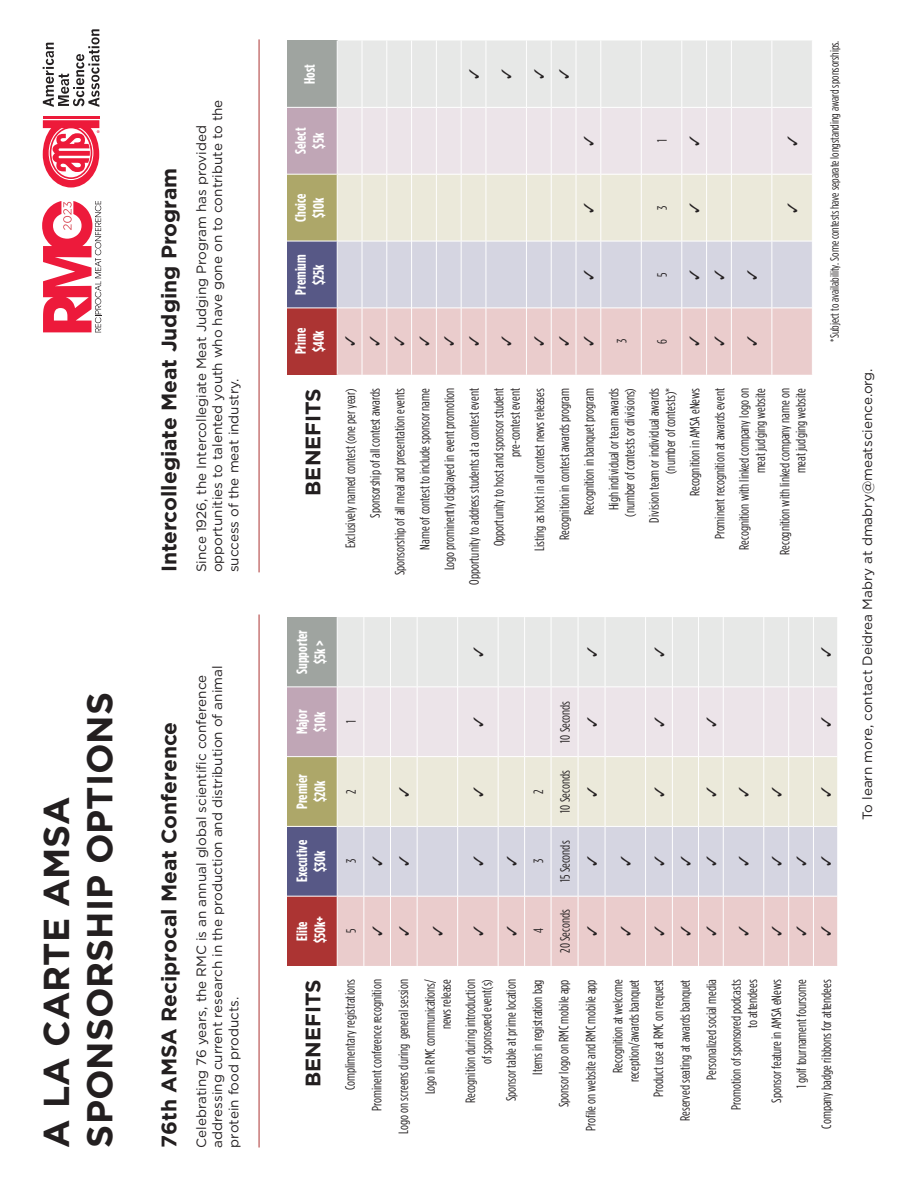
<style>
.page{position:relative;width:918px;height:1188px;background:#fff}
.page>*{position:absolute;margin:0;border:0;box-sizing:border-box;transform-origin:0 0}
.t1{font:700 36px/43.2px "Gotham";color:#231f20}
.t2{font:700 21px "Gotham";color:#231f20}
.t3{font:700 15px/18px "Gotham Condensed";color:#fff}
.t4{font:13.5px/16.2px "Gotham Condensed";color:#231f20;text-align:right}
.t5{font:13.5px/16.2px "Gotham";color:#231f20}
.t6{font:12px "Gotham Condensed";color:#231f20}
</style>
<div class="page">
<div style="left:287px;top:896px;width:50px;height:70px;background:#ac3433"></div>
<div style="left:287px;top:826px;width:50px;height:70px;background:#575886"></div>
<div style="left:287px;top:757px;width:50px;height:69px;background:#ada769"></div>
<div style="left:287px;top:687px;width:50px;height:70px;background:#c0a6b6"></div>
<div style="left:287px;top:617px;width:50px;height:70px;background:#9fa4a0"></div>
<hr style="left:287px;top:896px;width:50px;height:1px;background:#fff">
<hr style="left:287px;top:826px;width:50px;height:1px;background:#fff">
<hr style="left:287px;top:756px;width:50px;height:1px;background:#fff">
<hr style="left:287px;top:686px;width:50px;height:1px;background:#fff">
<hr style="left:259px;top:615px;width:1px;height:533px;background:#ac3433">
<hr style="left:259px;top:39px;width:1px;height:533px;background:#ac3433">
<div style="left:287px;top:308px;width:50px;height:67px;background:#ac3433"></div>
<div style="left:287px;top:241px;width:50px;height:67px;background:#575886"></div>
<div style="left:287px;top:174px;width:50px;height:67px;background:#ada769"></div>
<div style="left:287px;top:107px;width:50px;height:67px;background:#c0a6b6"></div>
<div style="left:287px;top:40px;width:50px;height:67px;background:#9fa4a0"></div>
<hr style="left:287px;top:308px;width:50px;height:1px;background:#fff">
<hr style="left:287px;top:241px;width:50px;height:1px;background:#fff">
<hr style="left:287px;top:174px;width:50px;height:1px;background:#fff">
<hr style="left:287px;top:107px;width:50px;height:1px;background:#fff">
<svg style="left:42px;top:201px;width:59px;height:131px"></svg>
<svg style="left:43px;top:29px;width:57px;height:78px"></svg>
<hr style="left:43px;top:116px;width:56px;height:3px;background:#ed1a3a">
<svg style="left:43px;top:120px;width:57px;height:68px"></svg>
<svg style="left:337px;top:617px;width:501px;height:349px;background:#e6dfdf"></svg>
<svg style="left:337px;top:40px;width:475px;height:335px;background:#e6dfdf"></svg>
<p class="t1" style="left:35px;top:1148px;width:457px;rotate:-90deg">A LA CARTE AMSA<br>SPONSORSHIP OPTIONS</p>
<p class="t2" style="left:155px;top:572px;width:406px;rotate:-90deg">Intercollegiate Meat Judging Program</p>
<p class="t5" style="left:193px;top:572px;width:474px;rotate:-90deg">Since 1926, the Intercollegiate Meat Judging Program has provided opportunities to talented youth who have gone on to contribute to the success of the meat industry.</p>
<p class="t2" style="left:155px;top:1148px;width:427px;rotate:-90deg">76th AMSA Reciprocal Meat Conference</p>
<p class="t5" style="left:193px;top:1148px;width:483px;rotate:-90deg">Celebrating 76 years, the RMC is an annual global scientific conference addressing current research in the production and distribution of animal protein food products.</p>
<p class="t3" style="left:300px;top:84px;width:21px;rotate:-90deg">Host</p>
<p class="t3" style="left:291px;top:154px;width:28px;text-align:center;rotate:-90deg">Select $5k</p>
<p class="t3" style="left:291px;top:222px;width:30px;rotate:-90deg">Choice $10k</p>
<p class="t3" style="left:291px;top:295px;width:42px;text-align:center;rotate:-90deg">Premium $25k</p>
<p class="t3" style="left:291px;top:354px;width:28px;rotate:-90deg">Prime $40k</p>
<p class="t2" style="left:299px;top:496px;width:109px;rotate:-90deg">BENEFITS</p>
<p class="t4" style="left:654px;top:142px;width:4px;rotate:-90deg">1</p>
<p class="t4" style="left:654px;top:210px;width:6px;rotate:-90deg">3</p>
<p class="t4" style="left:654px;top:277px;width:6px;rotate:-90deg">5</p>
<p class="t4" style="left:613px;top:343px;width:6px;rotate:-90deg">3</p>
<p class="t4" style="left:654px;top:344px;width:6px;rotate:-90deg">6</p>
<p class="t4" style="left:342px;top:548px;width:162px;rotate:-90deg">Exclusively named contest (one per year)</p>
<p class="t4" style="left:367px;top:518px;width:131px;rotate:-90deg">Sponsorship of all contest awards</p>
<p class="t4" style="left:392px;top:575px;width:189px;rotate:-90deg">Sponsorship of all meal and presentation events</p>
<p class="t4" style="left:416px;top:550px;width:163px;rotate:-90deg">Name of contest to include sponsor name</p>
<p class="t4" style="left:441px;top:570px;width:184px;rotate:-90deg">Logo prominently displayed in event promotion</p>
<p class="t4" style="left:466px;top:585px;width:198px;rotate:-90deg">Opportunity to address students at a contest event</p>
<p class="t4" style="left:491px;top:546px;width:160px;rotate:-90deg">Opportunity to host and sponsor student pre-contest event</p>
<p class="t4" style="left:531px;top:551px;width:164px;rotate:-90deg">Listing as host in all contest news releases</p>
<p class="t4" style="left:556px;top:540px;width:154px;rotate:-90deg">Recognition in contest awards program</p>
<p class="t4" style="left:581px;top:515px;width:128px;rotate:-90deg">Recognition in banquet program</p>
<p class="t4" style="left:605px;top:517px;width:130px;text-align:center;rotate:-90deg">High individual or team awards (number of contests or divisions)</p>
<p class="t4" style="left:646px;top:523px;width:136px;rotate:-90deg">Division team or individual awards (number of contests)*</p>
<p class="t4" style="left:687px;top:496px;width:109px;rotate:-90deg">Recognition in AMSA eNews</p>
<p class="t4" style="left:711px;top:539px;width:153px;rotate:-90deg">Prominent recognition at awards event</p>
<p class="t4" style="left:736px;top:550px;width:163px;rotate:-90deg">Recognition with linked company logo on meat judging website</p>
<p class="t4" style="left:776px;top:555px;width:168px;rotate:-90deg">Recognition with linked company name on meat judging website</p>
<p class="t6" style="left:828px;top:342px;width:303px;rotate:-90deg">*Subject to availability. Some contests have separate longstanding award sponsorships.</p>
<p class="t3" style="left:293px;top:674px;width:46px;rotate:-90deg">Supporter</p>
<p class="t3" style="left:311px;top:664px;width:25px;rotate:-90deg">$5k &gt;</p>
<p class="t3" style="left:293px;top:734px;width:26px;rotate:-90deg">Major</p>
<p class="t3" style="left:311px;top:732px;width:22px;rotate:-90deg">$10k</p>
<p class="t3" style="left:293px;top:809px;width:36px;rotate:-90deg">Premier</p>
<p class="t3" style="left:311px;top:802px;width:23px;rotate:-90deg">$20k</p>
<p class="t3" style="left:293px;top:882px;width:44px;rotate:-90deg">Executive</p>
<p class="t3" style="left:311px;top:872px;width:23px;rotate:-90deg">$30k</p>
<p class="t3" style="left:293px;top:941px;width:21px;rotate:-90deg">Elite</p>
<p class="t3" style="left:311px;top:943px;width:29px;rotate:-90deg">$50k+</p>
<p class="t2" style="left:299px;top:1087px;width:109px;rotate:-90deg">BENEFITS</p>
<p class="t4" style="left:343px;top:723px;width:4px;rotate:-90deg">1</p>
<p class="t4" style="left:557px;top:743px;width:43px;rotate:-90deg">10 Seconds</p>
<p class="t4" style="left:343px;top:794px;width:6px;rotate:-90deg">2</p>
<p class="t4" style="left:530px;top:794px;width:6px;rotate:-90deg">2</p>
<p class="t4" style="left:557px;top:813px;width:43px;rotate:-90deg">10 Seconds</p>
<p class="t4" style="left:343px;top:863px;width:6px;rotate:-90deg">3</p>
<p class="t4" style="left:530px;top:863px;width:6px;rotate:-90deg">3</p>
<p class="t4" style="left:557px;top:882px;width:43px;rotate:-90deg">15 Seconds</p>
<p class="t4" style="left:343px;top:933px;width:6px;rotate:-90deg">5</p>
<p class="t4" style="left:530px;top:933px;width:6px;rotate:-90deg">4</p>
<p class="t4" style="left:557px;top:953px;width:45px;rotate:-90deg">20 Seconds</p>
<p class="t4" style="left:342px;top:1090px;width:112px;rotate:-90deg">Complimentary registrations</p>
<p class="t4" style="left:368px;top:1111px;width:133px;rotate:-90deg">Prominent conference recognition</p>
<p class="t4" style="left:395px;top:1134px;width:156px;rotate:-90deg">Logo on screens during general session</p>
<p class="t4" style="left:422px;top:1094px;width:117px;rotate:-90deg">Logo in RMC communications/ news release</p>
<p class="t4" style="left:462px;top:1103px;width:125px;rotate:-90deg">Recognition during introduction of sponsored event(s)</p>
<p class="t4" style="left:503px;top:1101px;width:123px;rotate:-90deg">Sponsor table at prime location</p>
<p class="t4" style="left:529px;top:1075px;width:97px;rotate:-90deg">Items in registration bag</p>
<p class="t4" style="left:556px;top:1107px;width:129px;rotate:-90deg">Sponsor logo on RMC mobile app</p>
<p class="t4" style="left:583px;top:1131px;width:153px;rotate:-90deg">Profile on website and RMC mobile app</p>
<p class="t4" style="left:610px;top:1082px;width:104px;rotate:-90deg">Recognition at welcome reception/awards banquet</p>
<p class="t4" style="left:650px;top:1097px;width:119px;rotate:-90deg">Product use at RMC on request</p>
<p class="t4" style="left:677px;top:1121px;width:143px;rotate:-90deg">Reserved seating at awards banquet</p>
<p class="t4" style="left:703px;top:1080px;width:102px;rotate:-90deg">Personalized social media</p>
<p class="t4" style="left:728px;top:1110px;width:132px;rotate:-90deg">Promotion of sponsored podcasts to attendees</p>
<p class="t4" style="left:768px;top:1103px;width:125px;rotate:-90deg">Sponsor feature in AMSA eNews</p>
<p class="t4" style="left:793px;top:1088px;width:110px;rotate:-90deg">1 golf tournament foursome</p>
<p class="t4" style="left:818px;top:1129px;width:151px;rotate:-90deg">Company badge ribbons for attendees</p>
<p class="t5" style="left:859px;top:820px;width:453px;rotate:-90deg">To learn more, contact Deidrea Mabry at dmabry@meatscience.org.</p>
</div>
